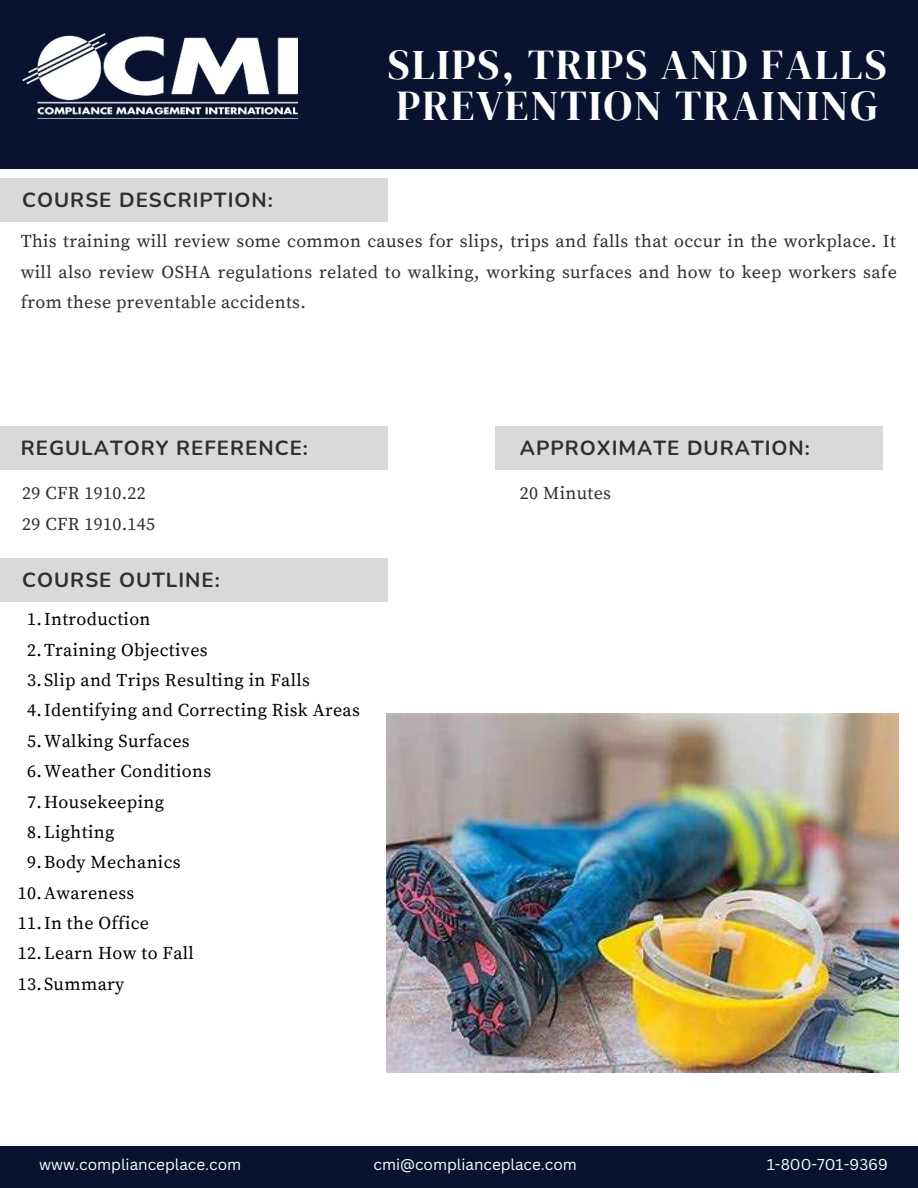
<style>
.page{position:relative;width:918px;height:1188px;background:#fff}
.page>*{position:absolute;margin:0;border:0;box-sizing:border-box;transform-origin:0 0}
.t1{font:42.15px/41.7px "DM Serif Display";letter-spacing:.05em;color:#fff}
.t2{font:700 20.4px "Nunito";letter-spacing:.05em;color:#302e2f}
.t3{font:18px/30.3px "Source Serif Pro";letter-spacing:.02em;color:#302e2f;text-align:justify}
.t4{font:18px "Source Serif Pro";letter-spacing:.02em;color:#000}
.t5{font:15.3px "Canva Sans";color:#fff}
</style>
<div class="page">
<div style="left:0;top:178px;width:387px;height:44px;background:#d9d9d9"></div>
<div style="left:0;top:0;width:918px;height:168px;background:#091330"></div>
<div style="left:0;top:426px;width:387px;height:43px;background:#d9d9d9"></div>
<div style="left:495px;top:426px;width:387px;height:43px;background:#d9d9d9"></div>
<div style="left:0;top:558px;width:387px;height:44px;background:#d9d9d9"></div>
<div style="left:0;top:1146px;width:918px;height:42px;background:#091330"></div>
<img style="left:22px;top:33px;width:276px;height:86px">
<img style="left:387px;top:713px;width:511px;height:359px">
<p class="t2" style="left:22px;top:186px;width:252px">COURSE DESCRIPTION:</p>
<h1 class="t1" style="left:388px;top:44px;width:500px">SLIPS, TRIPS AND FALLS<br>PREVENTION TRAINING</h1>
<p class="t3" style="left:21px;top:227px;width:878px">This training will review some common causes for slips, trips and falls that occur in the workplace. It will also review OSHA regulations related to walking, working surfaces and how to keep workers safe from these preventable accidents.</p>
<p class="t2" style="left:21px;top:434px;width:289px">REGULATORY REFERENCE:</p>
<p class="t3" style="left:22px;top:479px;width:135px">29 CFR 1910.22<br>29 CFR 1910.145</p>
<p class="t2" style="left:22px;top:565px;width:199px">COURSE OUTLINE:</p>
<p class="t4" style="left:27px;top:609px;width:125px">1.Introduction</p>
<p class="t4" style="left:27px;top:639px;width:182px">2.Training Objectives</p>
<p class="t4" style="left:27px;top:669px;width:284px">3.Slip and Trips Resulting in Falls</p>
<p class="t4" style="left:27px;top:700px;width:334px">4.Identifying and Correcting Risk Areas</p>
<p class="t4" style="left:27px;top:730px;width:164px">5.Walking Surfaces</p>
<p class="t4" style="left:27px;top:761px;width:185px">6.Weather Conditions</p>
<p class="t4" style="left:27px;top:791px;width:138px">7.Housekeeping</p>
<p class="t4" style="left:27px;top:821px;width:89px">8.Lighting</p>
<p class="t4" style="left:27px;top:852px;width:155px">9.Body Mechanics</p>
<p class="t4" style="left:18px;top:882px;width:118px">10.Awareness</p>
<p class="t4" style="left:18px;top:912px;width:133px">11.In the Office</p>
<p class="t4" style="left:18px;top:943px;width:178px">12.Learn How to Fall</p>
<p class="t4" style="left:18px;top:973px;width:108px">13.Summary</p>
<p class="t2" style="left:520px;top:433px;width:292px">APPROXIMATE DURATION:</p>
<p class="t3" style="left:520px;top:479px;width:93px">20 Minutes</p>
<p class="t5" style="left:39px;top:1156px;width:204px">www.complianceplace.com</p>
<p class="t5" style="left:374px;top:1156px;width:205px">cmi@complianceplace.com</p>
<p class="t5" style="left:767px;top:1156px;width:123px">1-800-701-9369</p>
</div>
